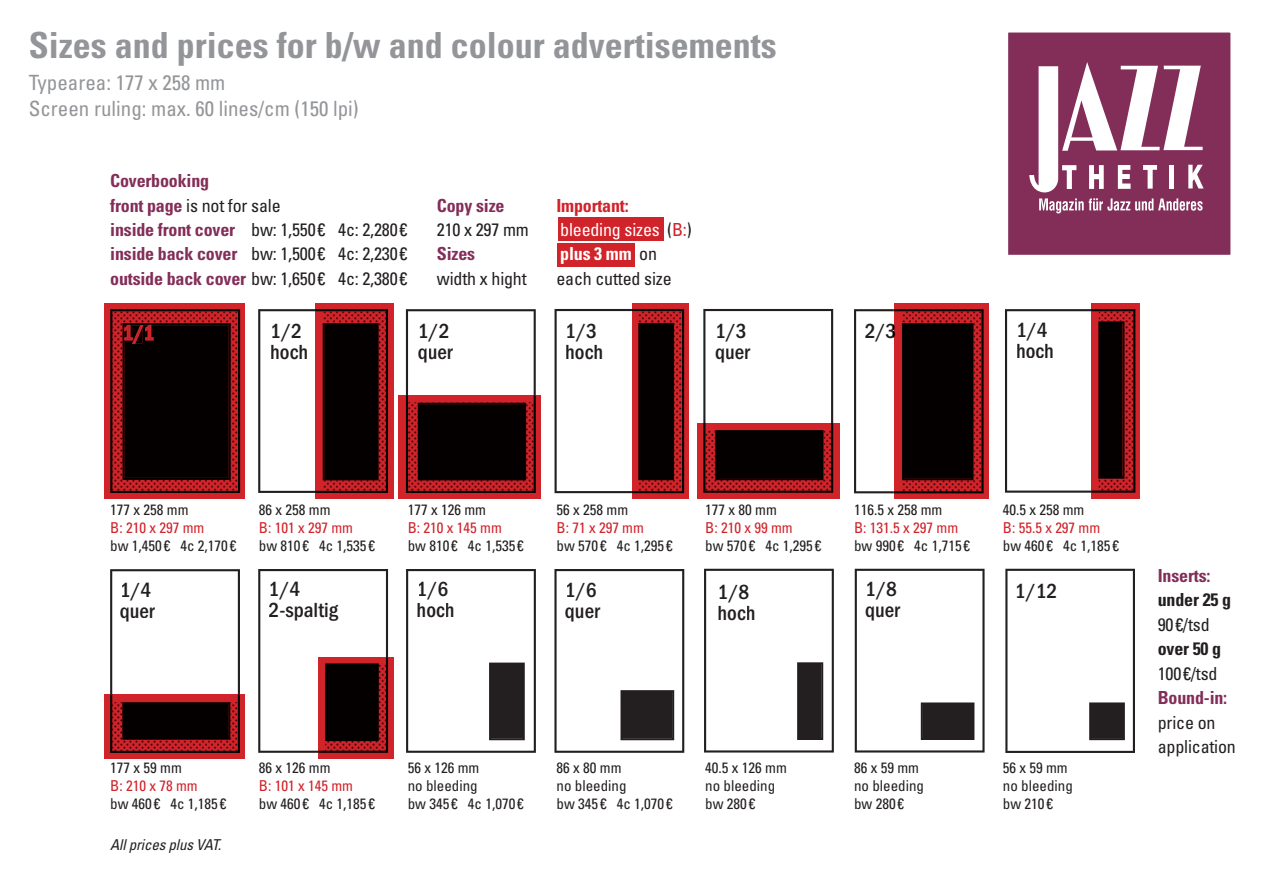
<style>
.page{position:relative;width:1263px;height:893px;background:#fff}
.page>*{position:absolute;margin:0;border:0;box-sizing:border-box;transform-origin:0 0}
.t1{font:700 condensed 36px "Univers";color:#939598}
.t2{font:700 21.15px/21.1px "Franklin Gothic Cond";color:#231f20}
.t3{font:700 21.15px "Franklin Gothic Cond";color:#d1232a}
.t4{font:condensed 21px/25.2px "Univers";color:#939598}
.t5{font:condensed 18px/24.5px "Univers LT Pro";letter-spacing:-.01em;color:#231f20}
.t6{font:700 condensed 18px "Univers";letter-spacing:-.01em;color:#832e59}
.t7{font:condensed 18px "Univers LT Pro";letter-spacing:-.01em;color:#fff}
.t8{font:700 condensed 18px "Univers";letter-spacing:-.01em;color:#231f20}
.t9{font:700 condensed 18px "Univers";letter-spacing:-.01em;color:#d1232a}
.t10{font:700 condensed 18px "Univers";letter-spacing:-.01em;color:#fff}
.t11{font:condensed 15px/18px "Univers LT Pro";color:#231f20}
.t12{font:condensed 15px "Univers LT Pro";color:#d1232a}
.t13{font:italic condensed 15px "Univers";letter-spacing:-.01em;color:#231f20}
.s1{font-family:"Univers";font-weight:700;color:#832e59}
.s2{color:#231f20}
.s3{color:#d1232a}
.s4{font-family:"Univers LT Pro";font-weight:400;color:#231f20}
</style>
<div class="page">
<div style="left:558px;top:244px;width:77px;height:23px;background:#d1232a"></div>
<div style="left:558px;top:218px;width:105px;height:23px;background:#d1232a"></div>
<svg style="left:1091px;top:303px;width:49px;height:196px;background:#c62127"></svg>
<svg style="left:632px;top:303px;width:56px;height:196px"></svg>
<div style="left:315px;top:303px;width:79px;height:196px;background:#d1232a"></div>
<div style="left:104px;top:303px;width:141px;height:196px;background:#d1232a"></div>
<div style="left:104px;top:694px;width:141px;height:65px;background:#d1232a"></div>
<div style="left:319px;top:658px;width:75px;height:101px;background:#d1232a"></div>
<div style="left:697px;top:423px;width:142px;height:76px;background:#d1232a"></div>
<div style="left:398px;top:395px;width:142px;height:104px;background:#d1232a"></div>
<div style="left:894px;top:303px;width:95px;height:196px;background:#d1232a"></div>
<div style="left:1007px;top:31px;width:225px;height:225px;background:#832e59"></div>
<svg style="left:1029px;top:62px;width:174px;height:151px"></svg>
<div style="left:1005px;top:30px;width:228px;height:228px;border:3px solid #fff"></div>
<svg style="left:554px;top:569px;width:130px;height:184px"></svg>
<svg style="left:704px;top:569px;width:130px;height:183px"></svg>
<svg style="left:855px;top:569px;width:129px;height:183px"></svg>
<svg style="left:110px;top:569px;width:130px;height:184px"></svg>
<svg style="left:258px;top:569px;width:130px;height:184px"></svg>
<svg style="left:406px;top:569px;width:130px;height:184px"></svg>
<svg style="left:1005px;top:569px;width:130px;height:184px"></svg>
<svg style="left:258px;top:309px;width:130px;height:184px"></svg>
<svg style="left:406px;top:309px;width:130px;height:184px"></svg>
<svg style="left:703px;top:309px;width:130px;height:184px"></svg>
<svg style="left:110px;top:309px;width:130px;height:184px;background:#300709"></svg>
<svg style="left:554px;top:309px;width:130px;height:184px"></svg>
<svg style="left:1005px;top:309px;width:130px;height:184px"></svg>
<svg style="left:854px;top:309px;width:129px;height:184px"></svg>
<h1 class="t1" style="left:29px;top:23px;width:749px">Sizes and prices for b/w and colour advertisements</h1>
<h3 class="t4" style="left:29px;top:70px;width:332px">Typearea: 177 x 258 mm<br>Screen ruling: max. 60 lines/cm (150 lpi)</h3>
<p class="t6" style="left:110px;top:170px;width:101px">Coverbooking</p>
<p class="t5" style="left:110px;top:193px;width:299px"><span class="s1">front page</span> is not for sale<br><span class="s1">inside front cover</span> bw: 1,550 € 4c: 2,280 € <span class="s1">inside back cover</span> bw: 1,500 € 4c: 2,230 € <span class="s1">outside back cover</span> bw: 1,650 € 4c: 2,380 €</p>
<p class="t6" style="left:437px;top:194px;width:69px">Copy size</p>
<p class="t5" style="left:437px;top:217px;width:93px">210 x 297 mm</p>
<p class="t6" style="left:437px;top:243px;width:40px">Sizes</p>
<p class="t5" style="left:437px;top:266px;width:91px">width x hight</p>
<p class="t9" style="left:556px;top:194px;width:74px">Important:</p>
<p class="t7" style="left:560px;top:218px;width:133px">bleeding sizes <span class="s2">(</span><span class="s3">B:</span><span class="s2">)</span></p>
<p class="t10" style="left:560px;top:243px;width:98px">plus 3 mm <span class="s4">on</span></p>
<p class="t5" style="left:556px;top:266px;width:117px">each cutted size</p>
<h2 class="t2" style="left:565px;top:320px;width:39px">1/3 hoch</h2>
<h2 class="t2" style="left:1016px;top:319px;width:39px">1/4 hoch</h2>
<h2 class="t3" style="left:123px;top:321px;width:33px">1/1</h2>
<h2 class="t2" style="left:270px;top:320px;width:39px">1/2 hoch</h2>
<h2 class="t2" style="left:418px;top:320px;width:36px">1/2 quer</h2>
<h2 class="t2" style="left:715px;top:320px;width:36px">1/3 quer</h2>
<h2 class="t2" style="left:865px;top:321px;width:33px">2/3</h2>
<p class="t11" style="left:110px;top:500px;width:80px">177 x 258 mm</p>
<p class="t12" style="left:110px;top:518px;width:96px">B: 210 x 297 mm</p>
<p class="t11" style="left:110px;top:536px;width:128px">bw 1,450 € 4c 2,170 €</p>
<p class="t11" style="left:259px;top:500px;width:73px">86 x 258 mm</p>
<p class="t12" style="left:259px;top:518px;width:96px">B: 101 x 297 mm</p>
<p class="t11" style="left:259px;top:536px;width:118px">bw 810 € 4c 1,535 €</p>
<p class="t11" style="left:408px;top:500px;width:80px">177 x 126 mm</p>
<p class="t12" style="left:408px;top:518px;width:96px">B: 210 x 145 mm</p>
<p class="t11" style="left:408px;top:536px;width:118px">bw 810 € 4c 1,535 €</p>
<p class="t11" style="left:556px;top:500px;width:73px">56 x 258 mm</p>
<p class="t12" style="left:556px;top:518px;width:89px">B: 71 x 297 mm</p>
<p class="t11" style="left:556px;top:536px;width:118px">bw 570 € 4c 1,295 €</p>
<p class="t11" style="left:705px;top:500px;width:73px">177 x 80 mm</p>
<p class="t12" style="left:705px;top:518px;width:89px">B: 210 x 99 mm</p>
<p class="t11" style="left:705px;top:536px;width:118px">bw 570 € 4c 1,295 €</p>
<p class="t11" style="left:854px;top:500px;width:90px">116.5 x 258 mm</p>
<p class="t12" style="left:854px;top:518px;width:106px">B: 131.5 x 297 mm</p>
<p class="t11" style="left:854px;top:536px;width:118px">bw 990 € 4c 1,715 €</p>
<p class="t11" style="left:1003px;top:500px;width:83px">40.5 x 258 mm</p>
<p class="t12" style="left:1003px;top:518px;width:99px">B: 55.5 x 297 mm</p>
<p class="t11" style="left:1003px;top:536px;width:118px">bw 460 € 4c 1,185 €</p>
<h2 class="t2" style="left:120px;top:579px;width:36px">1/4 quer</h2>
<h2 class="t2" style="left:269px;top:579px;width:71px">1/4<br>2-spaltig</h2>
<h2 class="t2" style="left:417px;top:579px;width:39px">1/6 hoch</h2>
<h2 class="t2" style="left:1015px;top:580px;width:44px">1/12</h2>
<h2 class="t2" style="left:565px;top:579px;width:36px">1/6 quer</h2>
<h2 class="t2" style="left:717px;top:581px;width:39px">1/8 hoch</h2>
<h2 class="t2" style="left:865px;top:579px;width:36px">1/8 quer</h2>
<p class="t11" style="left:110px;top:758px;width:73px">177 x 59 mm</p>
<p class="t12" style="left:110px;top:776px;width:89px">B: 210 x 78 mm</p>
<p class="t11" style="left:110px;top:794px;width:118px">bw 460 € 4c 1,185 €</p>
<p class="t13" style="left:110px;top:835px;width:112px">All prices plus VAT.</p>
<p class="t11" style="left:259px;top:758px;width:73px">86 x 126 mm</p>
<p class="t12" style="left:259px;top:776px;width:96px">B: 101 x 145 mm</p>
<p class="t11" style="left:259px;top:794px;width:118px">bw 460 € 4c 1,185 €</p>
<p class="t11" style="left:408px;top:758px;width:118px">56 x 126 mm<br>no bleeding<br>bw 345 € 4c 1,070 €</p>
<p class="t11" style="left:556px;top:758px;width:118px">86 x 80 mm<br>no bleeding<br>bw 345 € 4c 1,070 €</p>
<p class="t11" style="left:705px;top:758px;width:83px">40.5 x 126 mm no bleeding bw 280 €</p>
<p class="t11" style="left:854px;top:758px;width:71px">86 x 59 mm no bleeding bw 280 €</p>
<p class="t11" style="left:1003px;top:758px;width:71px">56 x 59 mm no bleeding bw 210 €</p>
<p class="t6" style="left:1158px;top:564px;width:54px">Inserts:</p>
<p class="t8" style="left:1158px;top:589px;width:75px">under 25 g</p>
<p class="t5" style="left:1158px;top:612px;width:53px">90 €/tsd</p>
<p class="t8" style="left:1158px;top:638px;width:65px">over 50 g</p>
<p class="t5" style="left:1158px;top:661px;width:61px">100 €/tsd</p>
<p class="t6" style="left:1158px;top:687px;width:71px">Bound-in:</p>
<p class="t5" style="left:1158px;top:710px;width:80px">price on application</p>
</div>
